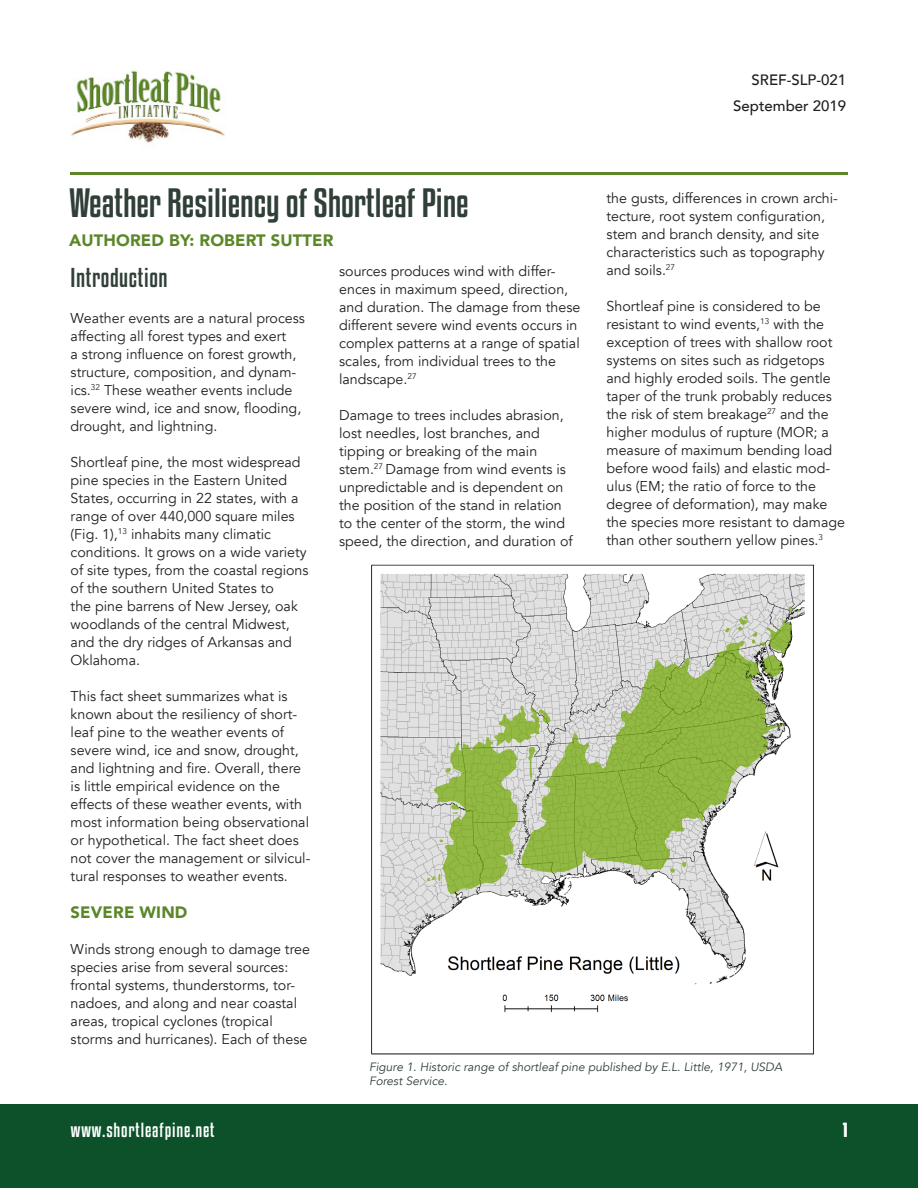
<style>
.page{position:relative;width:918px;height:1188px;background:#fff}
.page>*{position:absolute;margin:0;border:0;box-sizing:border-box;transform-origin:0 0}
.t1{font:36px "Kenyan Coffee Rg";color:#303f37}
.t2{font:24px "Kenyan Coffee Rg";letter-spacing:.025em;color:#303f37}
.t3{font:18px "Kenyan Coffee Rg";letter-spacing:.05em;color:#fff}
.t4{font:700 18px "Kenyan Coffee Rg";color:#fff}
.t5{font:900 16.5px "Avenir";letter-spacing:.01em;color:#5b8728}
.t6{font:500 15px "Avenir";color:#231f20}
.t7{font:14.25px/18px "Avenir";color:#231f20}
.t8{font:italic 12px "Avenir";color:#303f37}
</style>
<div class="page">
<div style="left:0;top:1105px;width:918px;height:83px;background:#0c512a"></div>
<hr style="left:70px;top:172px;width:778px;height:2px;background:#5b8726">
<img style="left:71px;top:70px;width:154px;height:73px">
<img style="left:371px;top:564px;width:443px;height:490px">
<p class="t6" style="left:752px;top:67px;width:96px">SREF-SLP-021</p>
<p class="t6" style="left:733px;top:93px;width:115px">September 2019</p>
<p class="t1" style="left:69px;top:179px;width:401px">Weather Resiliency of Shortleaf Pine</p>
<p class="t5" style="left:69px;top:226px;width:266px">AUTHORED BY: ROBERT SUTTER</p>
<p class="t2" style="left:71px;top:261px;width:99px">Introduction</p>
<p class="t7" style="left:71px;top:309px;width:236px">Weather events are a natural process affecting all forest types and exert<br>a strong influence on forest growth, structure, composition, and dynam&shy;ics.<sup>32</sup> These weather events include severe wind, ice and snow, flooding, drought, and lightning.</p>
<p class="t7" style="left:71px;top:453px;width:240px">Shortleaf pine, the most widespread pine species in the Eastern United States, occurring in 22 states, with a range of over 440,000 square miles (Fig. 1),<sup>13</sup> inhabits many climatic conditions. It grows on a wide variety of site types, from the coastal regions of the southern United States to<br>the pine barrens of New Jersey, oak woodlands of the central Midwest, and the dry ridges of Arkansas and Oklahoma.</p>
<p class="t7" style="left:71px;top:687px;width:241px">This fact sheet summarizes what is known about the resiliency of short&shy;leaf pine to the weather events of severe wind, ice and snow, drought, and lightning and fire. Overall, there is little empirical evidence on the effects of these weather events, with most information being observational or hypothetical. The fact sheet does not cover the management or silvicul&shy;tural responses to weather events.</p>
<p class="t5" style="left:71px;top:898px;width:118px">SEVERE WIND</p>
<p class="t7" style="left:71px;top:940px;width:241px">Winds strong enough to damage tree species arise from several sources: frontal systems, thunderstorms, tor&shy;nadoes, and along and near coastal areas, tropical cyclones (tropical storms and hurricanes). Each of these</p>
<p class="t7" style="left:339px;top:262px;width:243px">sources produces wind with differ&shy;ences in maximum speed, direction, and duration. The damage from these different severe wind events occurs in complex patterns at a range of spatial scales, from individual trees to the landscape.<sup>27</sup></p>
<p class="t7" style="left:339px;top:406px;width:235px">Damage to trees includes abrasion, lost needles, lost branches, and tipping or breaking of the main stem.<sup>27</sup> Damage from wind events is unpredictable and is dependent on the position of the stand in relation to the center of the storm, the wind speed, the direction, and duration of</p>
<p class="t7" style="left:607px;top:189px;width:233px">the gusts, differences in crown archi&shy;tecture, root system configuration, stem and branch density, and site characteristics such as topography and soils.<sup>27</sup></p>
<p class="t7" style="left:607px;top:297px;width:240px">Shortleaf pine is considered to be resistant to wind events,<sup>13</sup> with the exception of trees with shallow root systems on sites such as ridgetops and highly eroded soils. The gentle taper of the trunk probably reduces the risk of stem breakage<sup>27</sup> and the higher modulus of rupture (MOR; a measure of maximum bending load before wood fails) and elastic mod&shy;ulus (EM; the ratio of force to the degree of deformation), may make the species more resistant to damage than other southern yellow pines.<sup>3</sup></p>
<p class="t8" style="left:369px;top:1060px;width:415px">Figure 1. Historic range of shortleaf pine published by E.L. Little, 1971, USDA</p>
<p class="t8" style="left:369px;top:1073px;width:80px">Forest Service.</p>
<p class="t3" style="left:71px;top:1118px;width:145px">www.shortleafpine.net</p>
<p class="t4" style="left:843px;top:1118px;width:6px">1</p>
</div>
